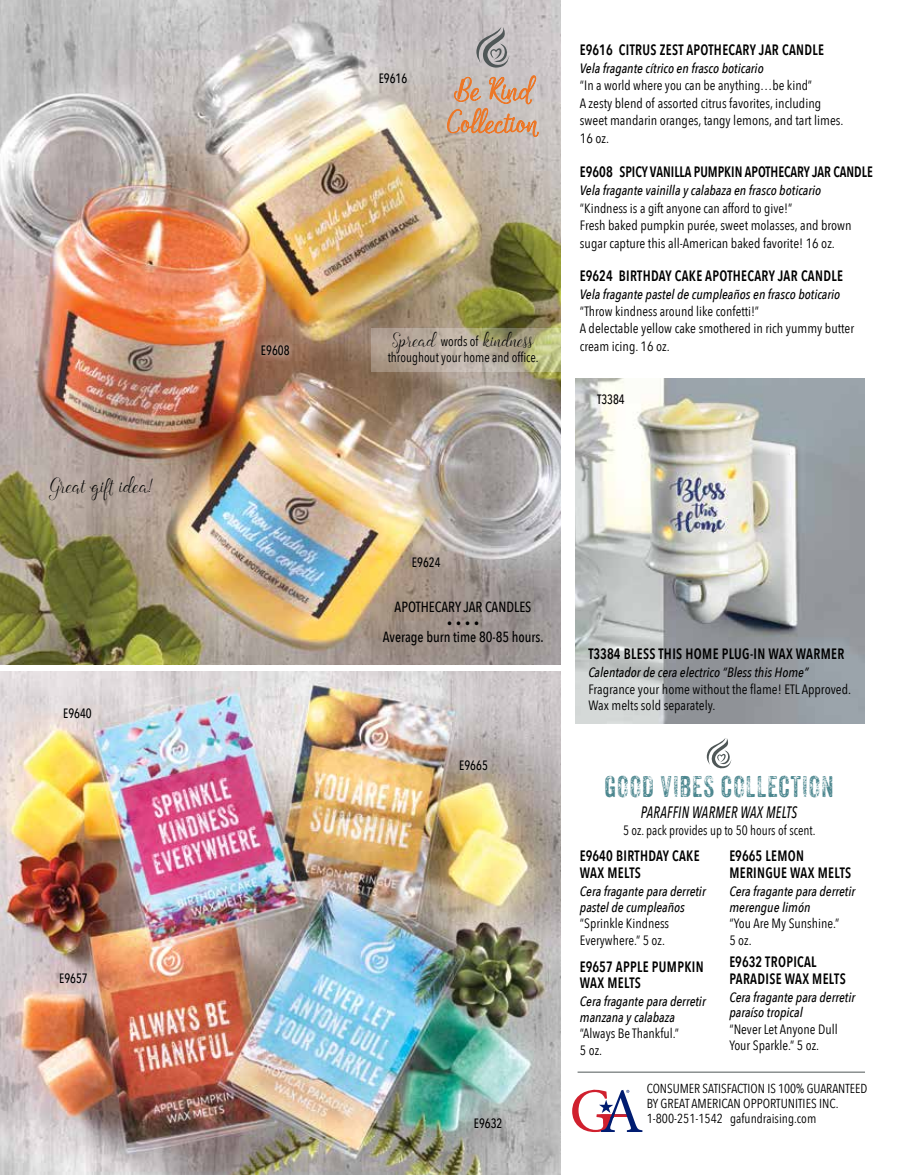
<style>
.page{position:relative;width:905px;height:1175px;background:#fff}
.page>*{position:absolute;margin:0;border:0;box-sizing:border-box;transform-origin:0 0}
.t1{font:63.3px "Minion Pro";color:#001c71}
.t2{font:29.1px "Anodyne";letter-spacing:.025em;color:#4b868e;scale:.9 1}
.t3{font:italic 500 16.5px "Avenir Next Condensed";letter-spacing:.025em;color:#000;scale:.8 1}
.t4{font:600 15px/16.5px "Avenir Next Condensed";letter-spacing:.025em;color:#000;scale:.9 1}
.t5{font:600 15px "Avenir Next Condensed";color:#000;scale:.9 1}
.t6{font:500 14.7px "Avenir Next Condensed";color:#000;scale:.95 1}
.t7{font:14.4px "Angelline";color:#000;scale:.95 1}
.t8{font:13.5px/16.5px "Avenir Next Condensed";color:#000}
.t9{font:italic 500 13.5px/15.8px "Avenir Next Condensed";color:#000}
.t10{font:13.5px "Avenir Next Condensed";color:#000;scale:.95 1}
.t11{font:500 13.5px "Avenir Next Condensed";color:#000;scale:.9 1}
.t12{font:13.2px "Angelline";color:#000;scale:.95 1}
.t13{font:13.05px/15px "Avenir Next Condensed";color:#000}
.t14{font:500 10.5px "Avenir Next Condensed";color:#000;scale:.95 1}
.s1{font-family:"Avenir Next Condensed";font-size:13.5px}
</style>
<div class="page">
<svg style="left:572px;top:1089px;width:57px;height:43px"></svg>
<img style="left:575px;top:379px;width:289px;height:344px">
<img style="left:0;top:0;width:560px;height:664px">
<img style="left:0;top:671px;width:560px;height:503px">
<svg style="left:252px;top:336px;width:46px;height:28px"></svg>
<svg style="left:475px;top:27px;width:34px;height:42px"></svg>
<svg style="left:451px;top:750px;width:45px;height:28px"></svg>
<hr style="left:577px;top:1071px;width:288px;height:1px;background:#4f5757">
<svg style="left:706px;top:738px;width:25px;height:31px"></svg>
<svg style="left:443px;top:75px;width:95px;height:63px;background:#cead96"></svg>
<svg style="left:371px;top:328px;width:189px;height:43px;background:#b5ac93"></svg>
<p class="t7" style="left:49px;top:479px;width:110px">Great gift idea!</p>
<p class="t11" style="left:63px;top:704px;width:33px">E9640</p>
<p class="t11" style="left:59px;top:970px;width:33px">E9657</p>
<p class="t11" style="left:261px;top:342px;width:33px">E9608</p>
<p class="t11" style="left:379px;top:71px;width:33px">E9616</p>
<p class="t12" style="left:392px;top:333px;width:153px">Spread <span class="s1">words of</span> kindness</p>
<p class="t10" style="left:388px;top:346px;width:160px">throughout your home and office.</p>
<p class="t4" style="left:580px;top:41px;width:273px">E9616 CITRUS ZEST APOTHECARY JAR CANDLE</p>
<p class="t9" style="left:580px;top:60px;width:185px">Vela fragante cítrico en frasco boticario</p>
<p class="t8" style="left:580px;top:76px;width:265px;line-height:17.5px">“In a world where you can be anything…be kind”<br>A zesty blend of assorted citrus favorites, including sweet mandarin oranges, tangy lemons, and tart limes.<br>16 oz.</p>
<p class="t5" style="left:580px;top:159px;width:327px">E9608 SPICY VANILLA PUMPKIN APOTHECARY JAR CANDLE</p>
<p class="t9" style="left:580px;top:183px;width:243px">Vela fragante vainilla y calabaza en frasco boticario</p>
<p class="t8" style="left:580px;top:198px;width:273px;line-height:17.5px">“Kindness is a gift anyone can afford to give!”<br>Fresh baked pumpkin purée, sweet molasses, and brown sugar capture this all-American baked favorite! 16 oz.</p>
<p class="t4" style="left:580px;top:267px;width:294px">E9624 BIRTHDAY CAKE APOTHECARY JAR CANDLE</p>
<p class="t9" style="left:580px;top:286px;width:262px">Vela fragante pastel de cumpleaños en frasco boticario</p>
<p class="t8" style="left:580px;top:302px;width:276px;line-height:17.2px">“Throw kindness around like confetti!”<br>A delectable yellow cake smothered in rich yummy butter cream icing. 16 oz.</p>
<p class="t11" style="left:597px;top:391px;width:32px">T3384</p>
<p class="t11" style="left:412px;top:554px;width:33px">E9624</p>
<p class="t6" style="left:394px;top:598px;width:145px">APOTHECARY JAR CANDLES</p>
<p class="t14" style="left:447px;top:617px;width:35px">••••</p>
<p class="t6" style="left:383px;top:628px;width:171px">Average burn time 80-85 hours.</p>
<p class="t11" style="left:459px;top:756px;width:33px">E9665</p>
<p class="t11" style="left:474px;top:1114px;width:33px">E9632</p>
<p class="t4" style="left:588px;top:645px;width:286px">T3384 BLESS THIS HOME PLUG-IN WAX WARMER</p>
<p class="t9" style="left:588px;top:664px;width:222px">Calentador de cera electrico “Bless this Home”</p>
<p class="t8" style="left:588px;top:680px;width:264px">Fragrance your home without the flame! ETL Approved.<br>Wax melts sold separately.</p>
<h2 class="t2" style="left:604px;top:769px;width:256px">GOOD VIBES COLLECTION</h2>
<p class="t3" style="left:641px;top:802px;width:197px">PARAFFIN WARMER WAX MELTS</p>
<p class="t10" style="left:623px;top:818px;width:204px">5 oz. pack provides up to 50 hours of scent.</p>
<p class="t4" style="left:580px;top:847px;width:134px">E9640 BIRTHDAY CAKE<br>WAX MELTS</p>
<p class="t9" style="left:580px;top:883px;width:127px">Cera fragante para derretir pastel de cumpleaños</p>
<p class="t8" style="left:580px;top:914px;width:91px">“Sprinkle Kindness<br>Everywhere.” 5 oz.</p>
<p class="t4" style="left:580px;top:957px;width:139px">E9657 APPLE PUMPKIN<br>WAX MELTS</p>
<p class="t9" style="left:580px;top:993px;width:127px">Cera fragante para derretir manzana y calabaza</p>
<p class="t8" style="left:580px;top:1024px;width:101px">“Always Be Thankful.”<br>5 oz.</p>
<p class="t4" style="left:729px;top:847px;width:137px">E9665 LEMON<br>MERINGUE WAX MELTS</p>
<p class="t9" style="left:729px;top:883px;width:127px">Cera fragante para derretir merengue limón</p>
<p class="t8" style="left:729px;top:914px;width:111px">“You Are My Sunshine.”<br>5 oz.</p>
<p class="t4" style="left:729px;top:953px;width:131px">E9632 TROPICAL<br>PARADISE WAX MELTS</p>
<p class="t9" style="left:729px;top:989px;width:127px">Cera fragante para derretir paraíso tropical</p>
<p class="t8" style="left:729px;top:1020px;width:110px">“Never Let Anyone Dull<br>Your Sparkle.” 5 oz.</p>
<p class="t13" style="left:646px;top:1080px;width:222px">CONSUMER SATISFACTION IS 100% GUARANTEED<br>BY GREAT AMERICAN OPPORTUNITIES INC.</p>
<h1 class="t1" style="left:599px;top:1069px;width:45px">A</h1>
<p class="t13" style="left:646px;top:1110px;width:171px">1-800-251-1542 gafundraising.com</p>
</div>
